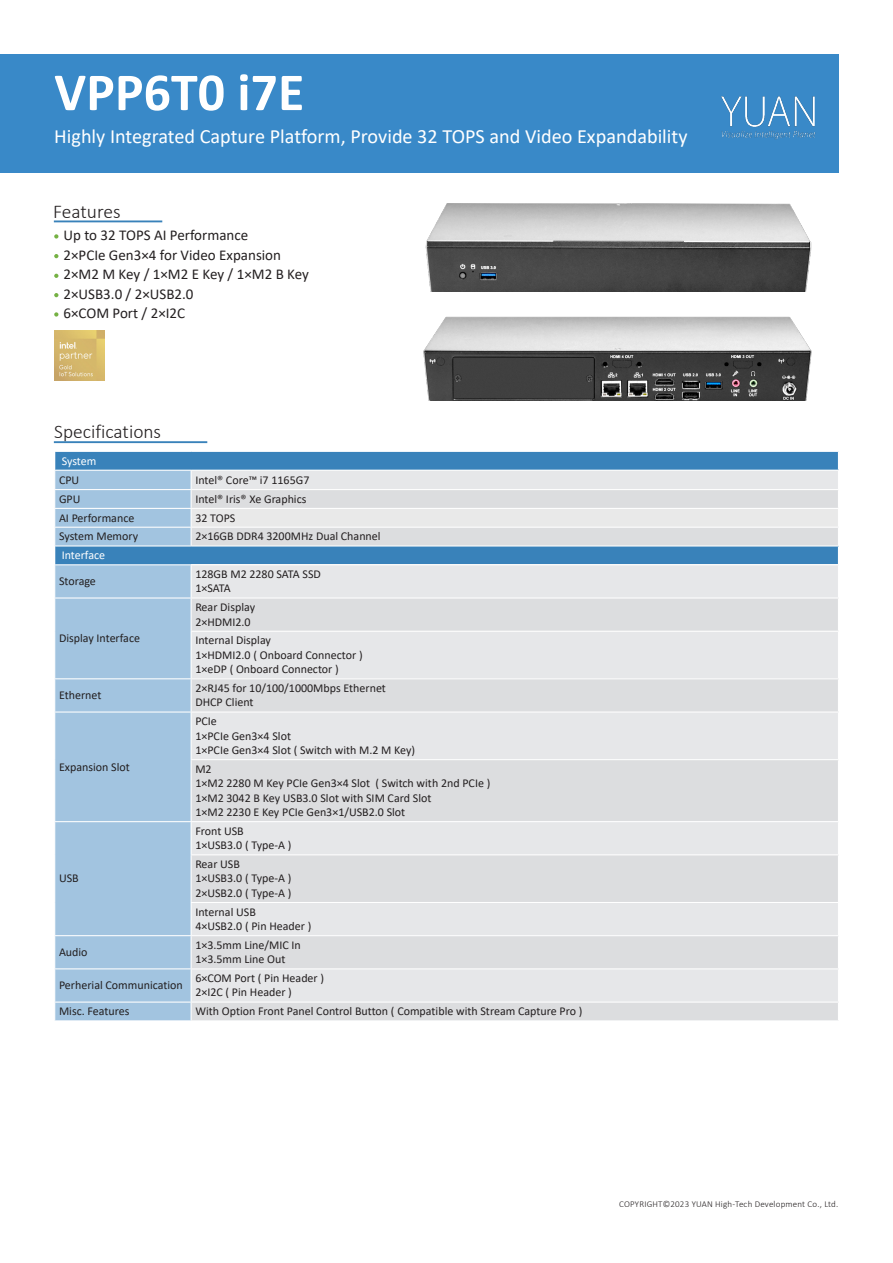
<style>
.page{position:relative;width:893px;height:1263px;background:#fff}
.page>*{position:absolute;margin:0;border:0;box-sizing:border-box;transform-origin:0 0}
.t1{font:700 54px "Calibri";color:#fff}
.t2{font:20.25px "Calibri";color:#fff}
.t3{font:300 19.5px "Calibri";color:#231f20}
.t4{font:15px "Calibri";color:#231f20}
.t5{font:12px "Calibri";color:#231f20}
.t6{font:12px "Calibri";letter-spacing:-.01em;color:#fff}
.t7{font:300 9px "Calibri";letter-spacing:.02em;color:#231f20}
</style>
<div class="page">
<div style="left:0;top:54px;width:839px;height:119px;background:#3989c8"></div>
<img style="left:721px;top:96px;width:95px;height:44px">
<hr style="left:54px;top:220px;width:108px;height:2px;background:#3982ba">
<svg style="left:54px;top:234px;width:4px;height:5px"></svg>
<svg style="left:54px;top:254px;width:4px;height:4px"></svg>
<svg style="left:54px;top:293px;width:4px;height:4px"></svg>
<svg style="left:54px;top:274px;width:4px;height:4px"></svg>
<svg style="left:54px;top:312px;width:4px;height:5px"></svg>
<img style="left:423px;top:316px;width:389px;height:84px">
<img style="left:425px;top:203px;width:387px;height:89px">
<hr style="left:54px;top:441px;width:153px;height:2px;background:#3982ba">
<div style="left:55px;top:451px;width:783px;height:19px;background:#3982ba"></div>
<svg style="left:55px;top:471px;width:136px;height:549px;background:#a5c6e1"></svg>
<div style="left:191px;top:470px;width:647px;height:20px;background:#e6e7e9"></div>
<div style="left:191px;top:490px;width:647px;height:18px;background:#dcdddf"></div>
<div style="left:191px;top:508px;width:647px;height:19px;background:#e9e9e9"></div>
<div style="left:191px;top:527px;width:647px;height:19px;background:#dcdddf"></div>
<div style="left:55px;top:546px;width:783px;height:19px;background:#3982ba"></div>
<div style="left:191px;top:565px;width:647px;height:33px;background:#e6e7e9"></div>
<div style="left:191px;top:598px;width:647px;height:33px;background:#dcdddf"></div>
<div style="left:191px;top:631px;width:647px;height:48px;background:#e6e7e9"></div>
<div style="left:191px;top:679px;width:647px;height:33px;background:#dcdddf"></div>
<div style="left:191px;top:712px;width:647px;height:48px;background:#e6e7e9"></div>
<div style="left:191px;top:760px;width:647px;height:62px;background:#dcdddf"></div>
<div style="left:191px;top:822px;width:647px;height:33px;background:#e6e7e9"></div>
<div style="left:191px;top:855px;width:647px;height:47px;background:#dcdddf"></div>
<div style="left:191px;top:902px;width:647px;height:34px;background:#e6e7e9"></div>
<div style="left:191px;top:936px;width:647px;height:33px;background:#dcdddf"></div>
<div style="left:191px;top:969px;width:647px;height:33px;background:#e6e7e9"></div>
<div style="left:191px;top:1002px;width:647px;height:19px;background:#dcdddf"></div>
<hr style="left:54px;top:451px;width:137px;height:1px;background:#fff">
<hr style="left:191px;top:451px;width:648px;height:1px;background:#fff">
<hr style="left:191px;top:470px;width:648px;height:1px;background:#fff">
<hr style="left:54px;top:489px;width:137px;height:1px;background:#fff">
<hr style="left:191px;top:489px;width:648px;height:1px;background:#fff">
<hr style="left:54px;top:508px;width:137px;height:1px;background:#fff">
<hr style="left:191px;top:508px;width:648px;height:1px;background:#fff">
<hr style="left:54px;top:527px;width:137px;height:1px;background:#fff">
<hr style="left:191px;top:527px;width:648px;height:1px;background:#fff">
<svg style="left:191px;top:471px;width:1px;height:74px"></svg>
<hr style="left:54px;top:545px;width:137px;height:1px;background:#fff">
<hr style="left:191px;top:545px;width:648px;height:1px;background:#fff">
<hr style="left:54px;top:564px;width:137px;height:1px;background:#fff">
<hr style="left:191px;top:564px;width:648px;height:1px;background:#fff">
<hr style="left:191px;top:565px;width:1px;height:32px;background:#fff">
<hr style="left:54px;top:597px;width:137px;height:1px;background:#fff">
<hr style="left:191px;top:597px;width:648px;height:1px;background:#fff">
<hr style="left:191px;top:598px;width:1px;height:33px;background:#fff">
<hr style="left:191px;top:631px;width:648px;height:1px;background:#fff">
<hr style="left:191px;top:632px;width:1px;height:46px;background:#fff">
<hr style="left:54px;top:678px;width:137px;height:1px;background:#fff">
<hr style="left:191px;top:678px;width:648px;height:1px;background:#fff">
<hr style="left:191px;top:679px;width:1px;height:32px;background:#fff">
<hr style="left:54px;top:711px;width:137px;height:1px;background:#fff">
<hr style="left:191px;top:711px;width:648px;height:1px;background:#fff">
<hr style="left:191px;top:712px;width:1px;height:47px;background:#fff">
<hr style="left:191px;top:759px;width:648px;height:1px;background:#fff">
<hr style="left:191px;top:760px;width:1px;height:61px;background:#fff">
<hr style="left:54px;top:821px;width:137px;height:1px;background:#fff">
<hr style="left:191px;top:821px;width:648px;height:1px;background:#fff">
<hr style="left:191px;top:822px;width:1px;height:32px;background:#fff">
<hr style="left:191px;top:854px;width:648px;height:1px;background:#fff">
<hr style="left:191px;top:855px;width:1px;height:47px;background:#fff">
<hr style="left:191px;top:902px;width:648px;height:1px;background:#fff">
<hr style="left:191px;top:903px;width:1px;height:32px;background:#fff">
<hr style="left:54px;top:935px;width:137px;height:1px;background:#fff">
<hr style="left:191px;top:935px;width:648px;height:1px;background:#fff">
<hr style="left:191px;top:936px;width:1px;height:32px;background:#fff">
<hr style="left:54px;top:968px;width:137px;height:1px;background:#fff">
<hr style="left:191px;top:968px;width:648px;height:1px;background:#fff">
<hr style="left:191px;top:969px;width:1px;height:32px;background:#fff">
<hr style="left:54px;top:1001px;width:137px;height:2px;background:#fff">
<hr style="left:191px;top:1001px;width:648px;height:2px;background:#fff">
<svg style="left:191px;top:1003px;width:1px;height:17px"></svg>
<hr style="left:191px;top:1020px;width:648px;height:1px;background:#fff">
<img style="left:54px;top:331px;width:50px;height:50px">
<p class="t1" style="left:54px;top:54px;width:252px">VPP6T0 i7E</p>
<p class="t2" style="left:54px;top:122px;width:635px">Highly Integrated Capture Platform, Provide 32 TOPS and Video Expandability</p>
<p class="t3" style="left:53px;top:199px;width:69px">Features</p>
<p class="t4" style="left:64px;top:225px;width:186px">Up to 32 TOPS AI Performance</p>
<p class="t4" style="left:64px;top:244px;width:219px">2×PCIe Gen3×4 for Video Expansion</p>
<p class="t4" style="left:64px;top:264px;width:247px">2×M2 M Key / 1×M2 E Key / 1×M2 B Key</p>
<p class="t4" style="left:64px;top:283px;width:132px">2×USB3.0 / 2×USB2.0</p>
<p class="t4" style="left:64px;top:303px;width:123px">6×COM Port / 2×I2C</p>
<p class="t3" style="left:54px;top:420px;width:108px">Specifications</p>
<p class="t6" style="left:62px;top:452px;width:36px">System</p>
<p class="t5" style="left:59px;top:471px;width:22px">CPU</p>
<p class="t5" style="left:195px;top:471px;width:116px">Intel® Core™ i7 1165G7</p>
<p class="t5" style="left:59px;top:490px;width:23px">GPU</p>
<p class="t5" style="left:195px;top:490px;width:113px">Intel® Iris® Xe Graphics</p>
<p class="t5" style="left:59px;top:509px;width:77px">AI Performance</p>
<p class="t5" style="left:195px;top:509px;width:42px">32 TOPS</p>
<p class="t5" style="left:59px;top:528px;width:81px">System Memory</p>
<p class="t5" style="left:195px;top:528px;width:187px">2×16GB DDR4 3200MHz Dual Channel</p>
<p class="t6" style="left:62px;top:547px;width:45px">Interface</p>
<p class="t5" style="left:59px;top:573px;width:38px">Storage</p>
<p class="t5" style="left:195px;top:566px;width:127px">128GB M2 2280 SATA SSD</p>
<p class="t5" style="left:195px;top:580px;width:37px">1×SATA</p>
<p class="t5" style="left:59px;top:630px;width:83px">Display Interface</p>
<p class="t5" style="left:59px;top:687px;width:44px">Ethernet</p>
<p class="t5" style="left:59px;top:758px;width:72px">Expansion Slot</p>
<p class="t5" style="left:59px;top:870px;width:21px">USB</p>
<p class="t5" style="left:59px;top:944px;width:30px">Audio</p>
<p class="t5" style="left:59px;top:977px;width:125px">Perherial Communication</p>
<p class="t5" style="left:195px;top:599px;width:61px">Rear Display</p>
<p class="t5" style="left:195px;top:613px;width:57px">2×HDMI2.0</p>
<p class="t5" style="left:195px;top:632px;width:77px">Internal Display</p>
<p class="t5" style="left:195px;top:646px;width:169px">1×HDMI2.0 ( Onboard Connector )</p>
<p class="t5" style="left:195px;top:661px;width:145px">1×eDP ( Onboard Connector )</p>
<p class="t5" style="left:195px;top:680px;width:192px">2×RJ45 for 10/100/1000Mbps Ethernet</p>
<p class="t5" style="left:195px;top:694px;width:60px">DHCP Client</p>
<p class="t5" style="left:195px;top:713px;width:23px">PCIe</p>
<p class="t5" style="left:195px;top:727px;width:97px">1×PCIe Gen3×4 Slot</p>
<p class="t5" style="left:195px;top:742px;width:221px">1×PCIe Gen3×4 Slot ( Switch with M.2 M Key)</p>
<p class="t5" style="left:195px;top:760px;width:18px">M2</p>
<p class="t5" style="left:195px;top:775px;width:296px">1×M2 2280 M Key PCIe Gen3×4 Slot ( Switch with 2nd PCIe )</p>
<p class="t5" style="left:195px;top:789px;width:238px">1×M2 3042 B Key USB3.0 Slot with SIM Card Slot</p>
<p class="t5" style="left:195px;top:804px;width:211px">1×M2 2230 E Key PCIe Gen3×1/USB2.0 Slot</p>
<p class="t5" style="left:195px;top:822px;width:50px">Front USB</p>
<p class="t5" style="left:195px;top:837px;width:98px">1×USB3.0 ( Type-A )</p>
<p class="t5" style="left:195px;top:856px;width:46px">Rear USB</p>
<p class="t5" style="left:195px;top:870px;width:98px">1×USB3.0 ( Type-A )</p>
<p class="t5" style="left:195px;top:884px;width:98px">2×USB2.0 ( Type-A )</p>
<p class="t5" style="left:195px;top:903px;width:62px">Internal USB</p>
<p class="t5" style="left:195px;top:918px;width:118px">4×USB2.0 ( Pin Header )</p>
<p class="t5" style="left:195px;top:936px;width:107px">1×3.5mm Line/MIC In</p>
<p class="t5" style="left:195px;top:951px;width:92px">1×3.5mm Line Out</p>
<p class="t5" style="left:195px;top:970px;width:130px">6×COM Port ( Pin Header )</p>
<p class="t5" style="left:195px;top:984px;width:98px">2×I2C ( Pin Header )</p>
<p class="t5" style="left:59px;top:1003px;width:72px">Misc. Features</p>
<p class="t5" style="left:195px;top:1003px;width:388px">With Option Front Panel Control Button ( Compatible with Stream Capture Pro )</p>
<p class="t7" style="left:619px;top:1198px;width:220px">COPYRIGHT©2023 YUAN High-Tech Development Co., Ltd.</p>
</div>
